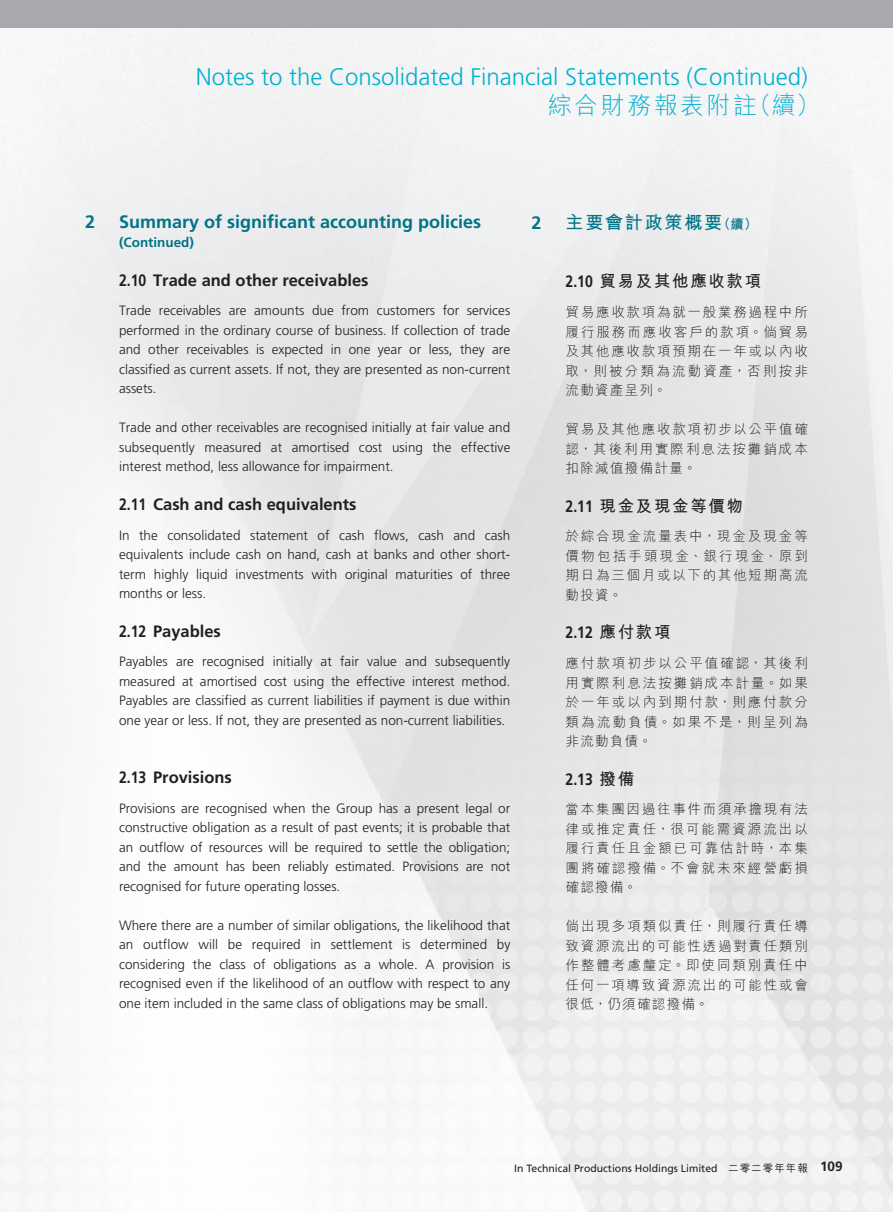
<style>
.page{position:relative;width:893px;height:1212px;background:#fff}
.page>*{position:absolute;margin:0;border:0;box-sizing:border-box;transform-origin:0 0}
.t1{font:300 24px "Frutiger LT Std";color:#00b1d0}
.t2{font:300 24px "M Hei HK";letter-spacing:.1em;color:#00b1d0}
.t3{font:700 18px "Frutiger LT Std";color:#007487}
.t4{font:700 18px "M Hei HK";letter-spacing:.1em;color:#007487}
.t5{font:700 16.5px "Frutiger LT Std";color:#231f20;scale:.85 1}
.t6{font:700 16.5px "M Hei HK";letter-spacing:.1em;color:#231f20}
.t7{font:300 13.5px/19.5px "Frutiger LT Std";color:#231f20;text-align:justify}
.t8{font:300 13.5px/19.5px "M Hei HK";letter-spacing:.145em;color:#231f20;text-align:justify}
.t9{font:700 13.5px "Frutiger LT Std";color:#007487}
.t10{font:10.5px "Frutiger LT Std";color:#231f20}
.s1{font-size:13.5px}
.s2{font-family:"Frutiger LT Std"}
.s3{font-family:"M Hei HK"}
.s4{font-family:"M Hei HK";font-weight:500}
.s5{font-weight:700;font-size:13.5px}
</style>
<div class="page">
<div style="left:0;top:0;width:893px;height:28px;background:#a8a9ad"></div>
<h1 class="t1" style="left:196px;top:63px;width:614px">Notes to the Consolidated Financial Statements (Continued)</h1>
<h1 class="t2" style="left:548px;top:92px;width:273px">綜合財務報表附註（續）</h1>
<h2 class="t3" style="left:85px;top:211px;width:12px">2</h2>
<h2 class="t3" style="left:119px;top:211px;width:364px">Summary of significant accounting policies</h2>
<p class="t9" style="left:119px;top:234px;width:76px">(Continued)</p>
<p class="t5" style="left:119px;top:271px;width:295px">2.10 Trade and other receivables</p>
<p class="t7" style="left:119px;top:301px;width:393px">Trade receivables are amounts due from customers for services performed in the ordinary course of business. If collection of trade and other receivables is expected in one year or less, they are classified as current assets. If not, they are presented as non-current assets.</p>
<p class="t7" style="left:119px;top:418px;width:393px">Trade and other receivables are recognised initially at fair value and subsequently measured at amortised cost using the effective interest method, less allowance for impairment.</p>
<p class="t5" style="left:119px;top:495px;width:281px">2.11 Cash and cash equivalents</p>
<p class="t7" style="left:119px;top:525px;width:393px">In the consolidated statement of cash flows, cash and cash equivalents include cash on hand, cash at banks and other short&shy;term highly liquid investments with original maturities of three months or less.</p>
<p class="t5" style="left:119px;top:622px;width:121px">2.12 Payables</p>
<p class="t7" style="left:119px;top:652px;width:393px">Payables are recognised initially at fair value and subsequently measured at amortised cost using the effective interest method.<br>Payables are classified as current liabilities if payment is due within one year or less. If not, they are presented as non-current liabilities.</p>
<p class="t5" style="left:119px;top:768px;width:134px">2.13 Provisions</p>
<p class="t7" style="left:119px;top:798px;width:393px">Provisions are recognised when the Group has a present legal or constructive obligation as a result of past events; it is probable that an outflow of resources will be required to settle the obligation; and the amount has been reliably estimated. Provisions are not recognised for future operating losses.</p>
<p class="t7" style="left:119px;top:915px;width:393px">Where there are a number of similar obligations, the likelihood that an outflow will be required in settlement is determined by considering the class of obligations as a whole. A provision is recognised even if the likelihood of an outflow with respect to any one item included in the same class of obligations may be small.</p>
<h2 class="t3" style="left:531px;top:212px;width:12px">2</h2>
<h2 class="t4" style="left:566px;top:209px;width:194px">主要會計政策概要<span class="s1">（續）</span></h2>
<p class="t6" style="left:566px;top:269px;width:197px"><span class="s2">2.10</span> 貿易及其他應收款項</p>
<p class="t8" style="left:566px;top:302px;width:244px">貿易應收款項為就一般業務過程中所履行服務而應收客戶的款項。倘貿易及其他應收款項預期在一年或以內收取，則被分類為流動資產，否則按非流動資產呈列。</p>
<p class="t8" style="left:566px;top:419px;width:244px">貿易及其他應收款項初步以公平值確認，其後利用實際利息法按攤銷成本扣除減值撥備計量。</p>
<p class="t6" style="left:566px;top:494px;width:179px"><span class="s2">2.11</span> 現金及現金等價物</p>
<p class="t8" style="left:566px;top:526px;width:244px">於綜合現金流量表中，現金及現金等價物包括手頭現金、銀行現金、原到期日為三個月或以下的其他短期高流動投資。</p>
<p class="t5" style="left:566px;top:623px;width:125px">2.12 <span class="s3">應付款項</span></p>
<p class="t8" style="left:566px;top:653px;width:244px">應付款項初步以公平值確認，其後利用實際利息法按攤銷成本計量。如果於一年或以內到期付款，則應付款分類為流動負債。如果不是，則呈列為非流動負債。</p>
<p class="t5" style="left:566px;top:769px;width:82px">2.13 <span class="s3">撥備</span></p>
<p class="t8" style="left:566px;top:799px;width:244px">當本集團因過往事件而須承擔現有法律或推定責任，很可能需資源流出以履行責任且金額已可靠估計時，本集團將確認撥備。不會就未來經營虧損確認撥備。</p>
<p class="t8" style="left:566px;top:916px;width:244px">倘出現多項類似責任，則履行責任導致資源流出的可能性透過對責任類別作整體考慮釐定。即使同類別責任中任何一項導致資源流出的可能性或會很低，仍須確認撥備。</p>
<p class="t10" style="left:514px;top:1162px;width:330px">In Technical Productions Holdings Limited <span class="s4">二零二零年年報</span> <span class="s5">109</span></p>
</div>
